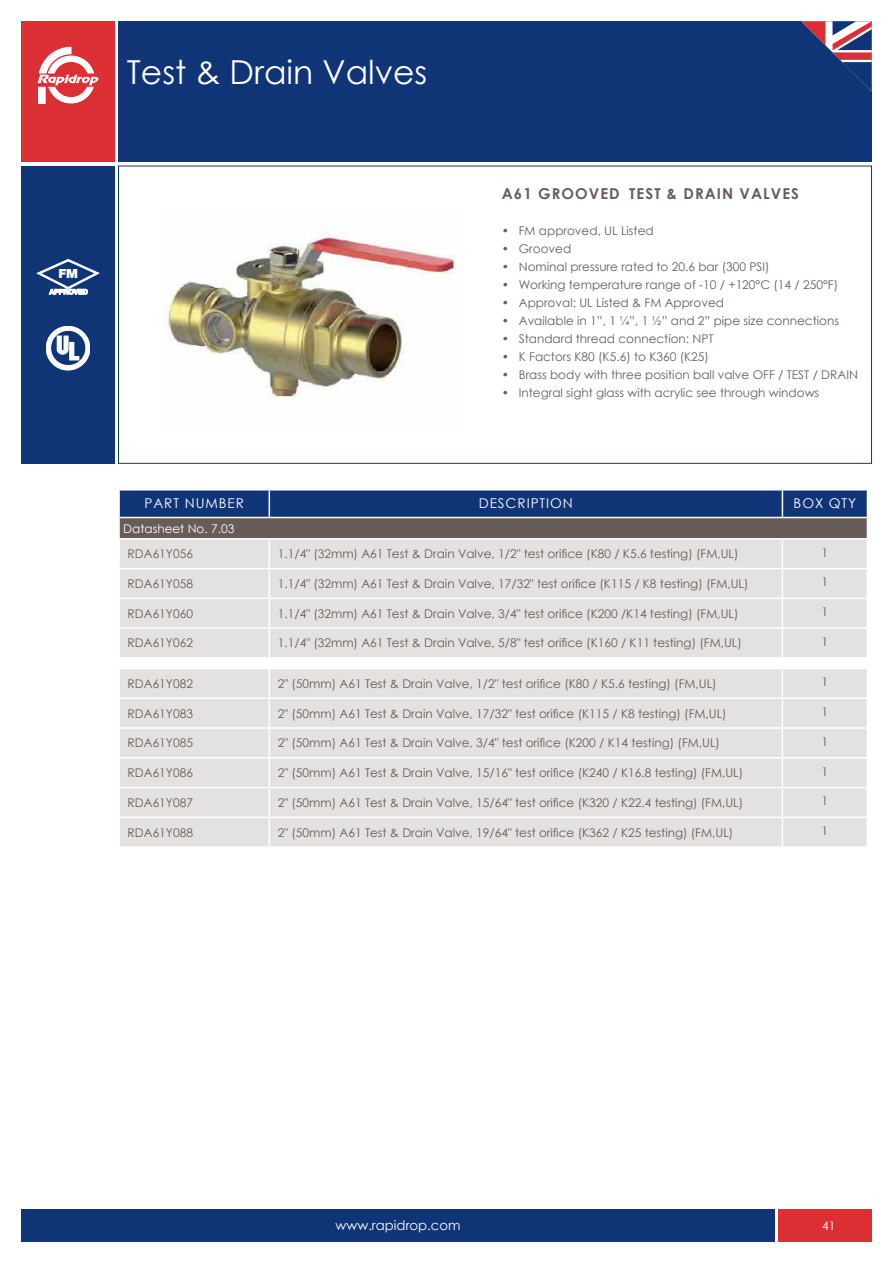
<style>
.page{position:relative;width:893px;height:1263px;background:#fff}
.page>*{position:absolute;margin:0;border:0;box-sizing:border-box;transform-origin:0 0}
.t1{font:33px "Century Gothic";color:#fff}
.t2{font:700 15px "Century Gothic";letter-spacing:.07em;color:#685c58}
.t3{font:13.5px "Century Gothic";letter-spacing:.07em;color:#fff}
.t4{font:13.2px "Century Gothic";color:#fff}
.t5{font:900 12.6px "Helvetica Neue";color:#fff}
.t6{font:12px "Century Gothic";color:#685c58}
.t7{font:12px "Century Gothic";color:#fff}
</style>
<div class="page">
<div style="left:778px;top:1209px;width:94px;height:33px;background:#dc2f34"></div>
<div style="left:21px;top:1209px;width:754px;height:33px;background:#103577"></div>
<div style="left:118px;top:21px;width:754px;height:141px;background:#103577"></div>
<div style="left:21px;top:21px;width:94px;height:141px;background:#dc2f34"></div>
<svg style="left:801px;top:21px;width:71px;height:70px"></svg>
<svg style="left:38px;top:47px;width:60px;height:57px"></svg>
<div style="left:21px;top:166px;width:94px;height:297px;background:#103577"></div>
<svg style="left:119px;top:490px;width:749px;height:356px;background:#cdcdd2"></svg>
<hr style="left:118px;top:538px;width:151px;height:1px;background:#fff">
<hr style="left:269px;top:538px;width:513px;height:1px;background:#fff">
<hr style="left:782px;top:538px;width:86px;height:1px;background:#fff">
<hr style="left:118px;top:568px;width:151px;height:1px;background:#fff">
<hr style="left:269px;top:568px;width:513px;height:1px;background:#fff">
<hr style="left:782px;top:568px;width:86px;height:1px;background:#fff">
<hr style="left:118px;top:597px;width:151px;height:2px;background:#fff">
<hr style="left:269px;top:597px;width:513px;height:2px;background:#fff">
<hr style="left:782px;top:597px;width:86px;height:2px;background:#fff">
<hr style="left:118px;top:627px;width:151px;height:2px;background:#fff">
<hr style="left:269px;top:627px;width:513px;height:2px;background:#fff">
<hr style="left:782px;top:627px;width:86px;height:2px;background:#fff">
<hr style="left:118px;top:657px;width:151px;height:2px;background:#fff">
<hr style="left:269px;top:657px;width:513px;height:2px;background:#fff">
<hr style="left:782px;top:657px;width:86px;height:2px;background:#fff">
<hr style="left:118px;top:668px;width:151px;height:1px;background:#fff">
<hr style="left:269px;top:668px;width:513px;height:1px;background:#fff">
<hr style="left:782px;top:668px;width:86px;height:1px;background:#fff">
<hr style="left:118px;top:697px;width:151px;height:2px;background:#fff">
<hr style="left:269px;top:697px;width:513px;height:2px;background:#fff">
<hr style="left:782px;top:697px;width:86px;height:2px;background:#fff">
<hr style="left:118px;top:727px;width:151px;height:2px;background:#fff">
<hr style="left:269px;top:727px;width:513px;height:2px;background:#fff">
<hr style="left:782px;top:727px;width:86px;height:2px;background:#fff">
<hr style="left:118px;top:757px;width:151px;height:1px;background:#fff">
<hr style="left:269px;top:757px;width:513px;height:1px;background:#fff">
<hr style="left:782px;top:757px;width:86px;height:1px;background:#fff">
<hr style="left:118px;top:787px;width:151px;height:1px;background:#fff">
<hr style="left:269px;top:787px;width:513px;height:1px;background:#fff">
<hr style="left:782px;top:787px;width:86px;height:1px;background:#fff">
<hr style="left:118px;top:816px;width:151px;height:2px;background:#fff">
<hr style="left:269px;top:816px;width:513px;height:2px;background:#fff">
<hr style="left:782px;top:816px;width:86px;height:2px;background:#fff">
<svg style="left:37px;top:259px;width:62px;height:35px"></svg>
<svg style="left:46px;top:326px;width:44px;height:44px"></svg>
<img style="left:166px;top:233px;width:294px;height:164px">
<p class="t5" style="left:58px;top:266px;width:21px">FM</p>
<h1 class="t1" style="left:127px;top:49px;width:302px">Test &amp; Drain Valves</h1>
<p class="t2" style="left:502px;top:182px;width:299px">A61 GROOVED TEST &amp; DRAIN VALVES</p>
<p class="t6" style="left:502px;top:223px;width:153px">• FM approved, UL Listed</p>
<p class="t6" style="left:502px;top:241px;width:71px">• Grooved</p>
<p class="t6" style="left:502px;top:259px;width:269px">• Nominal pressure rated to 20.6 bar (300 PSI)</p>
<p class="t6" style="left:502px;top:277px;width:338px">• Working temperature range of -10 / +120°C (14 / 250°F)</p>
<p class="t6" style="left:502px;top:295px;width:224px">• Approval: UL Listed &amp; FM Approved</p>
<p class="t6" style="left:502px;top:313px;width:339px">• Available in 1”, 1 ¼”, 1 ½” and 2” pipe size connections</p>
<p class="t6" style="left:502px;top:331px;width:213px">• Standard thread connection: NPT</p>
<p class="t6" style="left:502px;top:349px;width:209px">• K Factors K80 (K5.6) to K360 (K25)</p>
<p class="t6" style="left:502px;top:367px;width:358px">• Brass body with three position ball valve OFF / TEST / DRAIN</p>
<p class="t6" style="left:502px;top:385px;width:319px">• Integral sight glass with acrylic see through windows</p>
<p class="t3" style="left:144px;top:494px;width:101px">PART NUMBER</p>
<p class="t3" style="left:479px;top:494px;width:96px">DESCRIPTION</p>
<p class="t3" style="left:794px;top:494px;width:64px">BOX QTY</p>
<p class="t7" style="left:123px;top:520px;width:113px">Datasheet No. 7.03</p>
<p class="t6" style="left:128px;top:545px;width:67px">RDA61Y056</p>
<p class="t6" style="left:278px;top:545px;width:462px">1.1/4" (32mm) A61 Test &amp; Drain Valve, 1/2" test orifice (K80 / K5.6 testing) (FM,UL)</p>
<p class="t6" style="left:822px;top:544px;width:8px">1</p>
<p class="t6" style="left:128px;top:575px;width:67px">RDA61Y058</p>
<p class="t6" style="left:278px;top:575px;width:472px">1.1/4" (32mm) A61 Test &amp; Drain Valve, 17/32" test orifice (K115 / K8 testing) (FM,UL)</p>
<p class="t6" style="left:822px;top:574px;width:8px">1</p>
<p class="t6" style="left:128px;top:605px;width:67px">RDA61Y060</p>
<p class="t6" style="left:278px;top:605px;width:462px">1.1/4" (32mm) A61 Test &amp; Drain Valve, 3/4" test orifice (K200 /K14 testing) (FM,UL)</p>
<p class="t6" style="left:822px;top:603px;width:8px">1</p>
<p class="t6" style="left:128px;top:635px;width:67px">RDA61Y062</p>
<p class="t6" style="left:278px;top:635px;width:466px">1.1/4" (32mm) A61 Test &amp; Drain Valve, 5/8" test orifice (K160 / K11 testing) (FM,UL)</p>
<p class="t6" style="left:822px;top:633px;width:8px">1</p>
<p class="t6" style="left:128px;top:675px;width:67px">RDA61Y082</p>
<p class="t6" style="left:278px;top:675px;width:440px">2" (50mm) A61 Test &amp; Drain Valve, 1/2" test orifice (K80 / K5.6 testing) (FM,UL)</p>
<p class="t6" style="left:822px;top:674px;width:8px">1</p>
<p class="t6" style="left:128px;top:705px;width:67px">RDA61Y083</p>
<p class="t6" style="left:278px;top:705px;width:450px">2" (50mm) A61 Test &amp; Drain Valve, 17/32" test orifice (K115 / K8 testing) (FM,UL)</p>
<p class="t6" style="left:822px;top:703px;width:8px">1</p>
<p class="t6" style="left:128px;top:735px;width:67px">RDA61Y085</p>
<p class="t6" style="left:278px;top:735px;width:444px">2" (50mm) A61 Test &amp; Drain Valve, 3/4" test orifice (K200 / K14 testing) (FM,UL)</p>
<p class="t6" style="left:822px;top:733px;width:8px">1</p>
<p class="t6" style="left:128px;top:764px;width:67px">RDA61Y086</p>
<p class="t6" style="left:278px;top:764px;width:467px">2" (50mm) A61 Test &amp; Drain Valve, 15/16" test orifice (K240 / K16.8 testing) (FM,UL)</p>
<p class="t6" style="left:822px;top:763px;width:8px">1</p>
<p class="t6" style="left:128px;top:794px;width:67px">RDA61Y087</p>
<p class="t6" style="left:278px;top:794px;width:467px">2" (50mm) A61 Test &amp; Drain Valve, 15/64" test orifice (K320 / K22.4 testing) (FM,UL)</p>
<p class="t6" style="left:822px;top:793px;width:8px">1</p>
<p class="t6" style="left:128px;top:824px;width:67px">RDA61Y088</p>
<p class="t6" style="left:278px;top:824px;width:457px">2" (50mm) A61 Test &amp; Drain Valve, 19/64" test orifice (K362 / K25 testing) (FM,UL)</p>
<p class="t6" style="left:822px;top:822px;width:8px">1</p>
<p class="t4" style="left:335px;top:1216px;width:127px">www.rapidrop.com</p>
<p class="t7" style="left:822px;top:1217px;width:15px">41</p>
</div>
